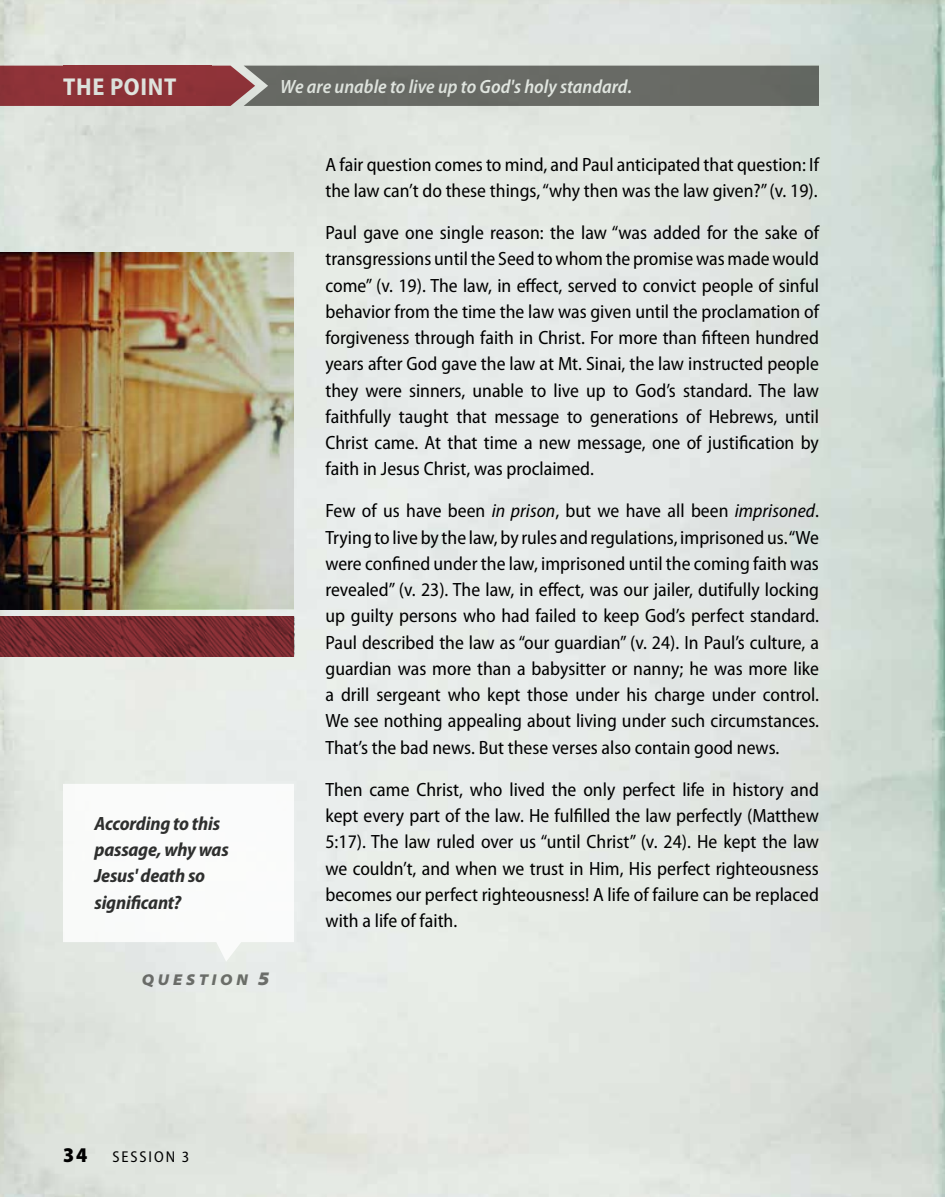
<style>
.page{position:relative;width:945px;height:1197px;background:#fff}
.page>*{position:absolute;margin:0;border:0;box-sizing:border-box;transform-origin:0 0}
.t1{font:700 semi-condensed 24.5px "Myriad Pro";letter-spacing:.025em;color:#fff}
.t2{font:900 semi-condensed 21px "Myriad Pro";color:#000}
.t3{font:semi-condensed 19.25px/26.2px "Myriad Pro";color:#000;text-align:justify}
.t4{font:italic 700 semi-condensed 19.25px/26.2px "Myriad Pro";letter-spacing:-.01em;color:#000}
.t5{font:italic 600 semi-condensed 19.25px "Myriad Pro";color:#fff}
.t6{font:italic 900 semi-expanded 15.75px "Myriad Pro";letter-spacing:.235em;color:#777774}
.t7{font:semi-condensed 15.75px "Myriad Pro";letter-spacing:.125em;color:#000}
.s1{font-size:19.25px}
.s2{font-style:italic}
</style>
<div class="page">
<img style="left:0;top:0;width:945px;height:1197px">
<img style="left:0;top:252px;width:294px;height:357px">
<img style="left:0;top:616px;width:294px;height:41px">
<svg style="left:0;top:66px;width:819px;height:40px;background:#6f6460"></svg>
<div style="left:63px;top:66px;width:148px;height:40px;background:#8d3238"></div>
<svg style="left:63px;top:784px;width:231px;height:178px"></svg>
<p class="t1" style="left:63px;top:71px;width:115px">THE POINT</p>
<p class="t5" style="left:280px;top:74px;width:353px">We are unable to live up to God's holy standard.</p>
<p class="t4" style="left:94px;top:810px;width:136px">According to this passage, why was<br>Jesus' death so significant?</p>
<p class="t6" style="left:142px;top:969px;width:129px">QUESTION <span class="s1">5</span></p>
<p class="t3" style="left:326px;top:151px;width:495px">A fair question comes to mind, and Paul anticipated that question: If the law can’t do these things, “why then was the law given?” (v. 19).</p>
<p class="t3" style="left:326px;top:219px;width:495px">Paul gave one single reason: the law “was added for the sake of transgressions until the Seed to whom the promise was made would come” (v. 19). The law, in effect, served to convict people of sinful behavior from the time the law was given until the proclamation of forgiveness through faith in Christ. For more than fifteen hundred years after God gave the law at Mt. Sinai, the law instructed people they were sinners, unable to live up to God’s standard. The law faithfully taught that message to generations of Hebrews, until Christ came. At that time a new message, one of justification by faith in Jesus Christ, was proclaimed.</p>
<p class="t3" style="left:326px;top:498px;width:495px">Few of us have been <span class="s2">in prison</span>, but we have all been <span class="s2">imprisoned</span>.<br>Trying to live by the law, by rules and regulations, imprisoned us. “We were confined under the law, imprisoned until the coming faith was revealed” (v. 23). The law, in effect, was our jailer, dutifully locking up guilty persons who had failed to keep God’s perfect standard.<br>Paul described the law as “our guardian” (v. 24). In Paul’s culture, a guardian was more than a babysitter or nanny; he was more like a drill sergeant who kept those under his charge under control.<br>We see nothing appealing about living under such circumstances.<br>That’s the bad news. But these verses also contain good news.</p>
<p class="t3" style="left:326px;top:776px;width:495px">Then came Christ, who lived the only perfect life in history and kept every part of the law. He fulfilled the law perfectly (Matthew 5:17). The law ruled over us “until Christ” (v. 24). He kept the law we couldn’t, and when we trust in Him, His perfect righteousness becomes our perfect righteousness! A life of failure can be replaced with a life of faith.</p>
<p class="t2" style="left:63px;top:1141px;width:26px">34</p>
<p class="t7" style="left:112px;top:1147px;width:78px">SESSION 3</p>
</div>
